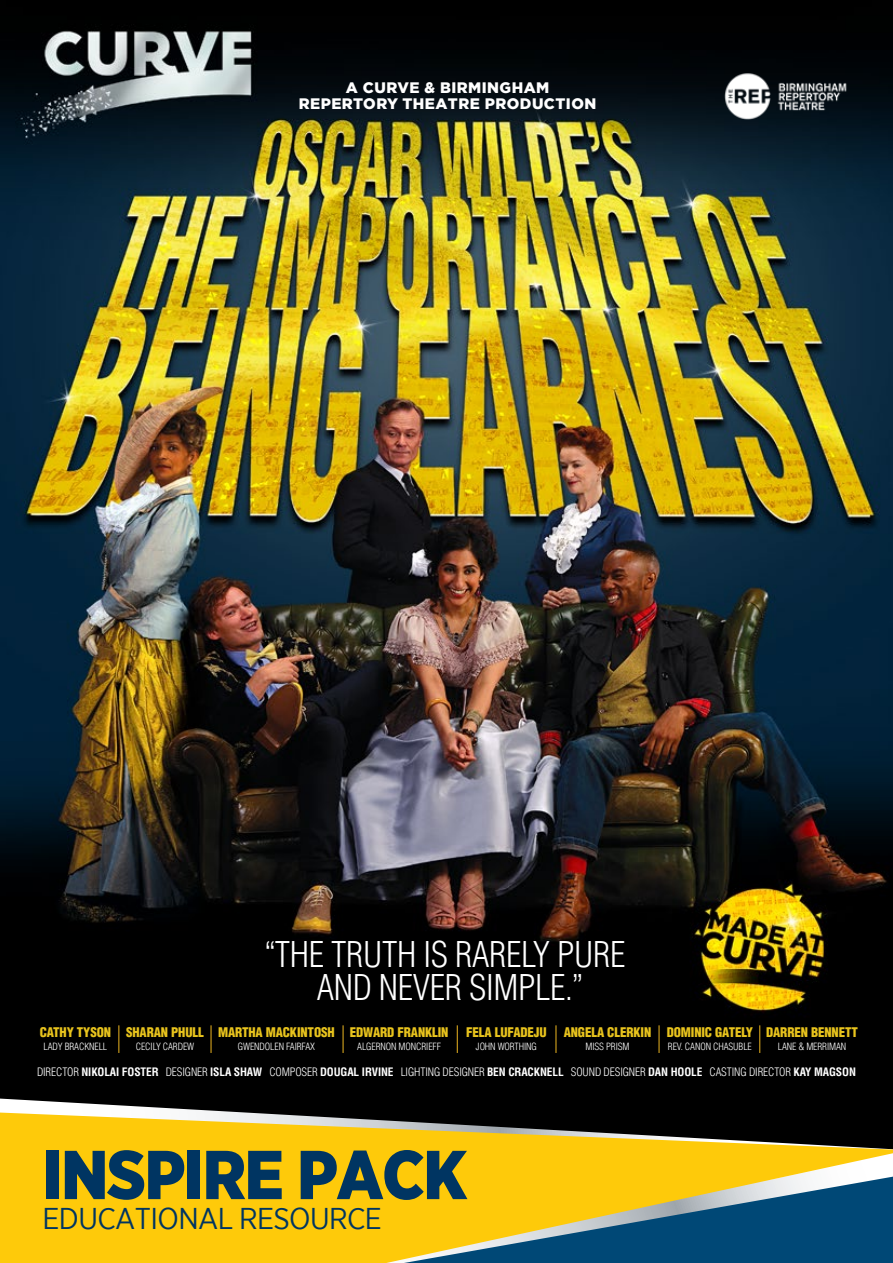
<style>
.page{position:relative;width:893px;height:1263px;background:#fff}
.page>*{position:absolute;margin:0;border:0;box-sizing:border-box;transform-origin:0 0}
.t1{font:900 69px "Gotham Narrow";letter-spacing:-.02em;color:#003562}
.t2{font:300 condensed 34.65px/32.4px "Helvetica";letter-spacing:-.01em;color:#fff;text-align:center}
.t3{font:30px "Gotham Narrow";letter-spacing:-.02em;color:#003562}
.t4{font:900 15.15px/16.2px "Gotham";letter-spacing:.03em;color:#fff;text-align:center}
.t5{font:900 condensed 13.05px "Helvetica";letter-spacing:-.01em;color:#e8c31d}
.t6{font:300 condensed 11.4px "Helvetica";letter-spacing:-.01em;color:#fff}
.t7{font:300 condensed 9.75px "Helvetica";letter-spacing:-.01em;color:#fff}
.s1{font-weight:700}
</style>
<div class="page">
<img style="left:0;top:0;width:893px;height:1098px">
<svg style="left:759px;top:1025px;width:1px;height:28px"></svg>
<hr style="left:658px;top:1025px;width:2px;height:28px;background:#e6b120">
<svg style="left:555px;top:1025px;width:1px;height:28px"></svg>
<svg style="left:457px;top:1025px;width:1px;height:28px"></svg>
<svg style="left:343px;top:1025px;width:1px;height:28px"></svg>
<svg style="left:211px;top:1025px;width:1px;height:28px"></svg>
<svg style="left:118px;top:1025px;width:1px;height:28px"></svg>
<img style="left:723px;top:72px;width:125px;height:49px">
<svg style="left:0;top:1098px;width:893px;height:14px;background:#202020"></svg>
<svg style="left:0;top:1112px;width:893px;height:151px;background:#bca52c"></svg>
<h3 class="t4" style="left:299px;top:79px;width:299px">A CURVE &amp; BIRMINGHAM<br>REPERTORY THEATRE PRODUCTION</h3>
<p class="t5" style="left:40px;top:1024px;width:73px">CATHY TYSON</p>
<p class="t7" style="left:44px;top:1041px;width:65px">LADY BRACKNELL</p>
<p class="t5" style="left:126px;top:1024px;width:79px">SHARAN PHULL</p>
<p class="t7" style="left:136px;top:1041px;width:60px">CECILY CARDEW</p>
<h2 class="t2" style="left:264px;top:938px;width:363px">“THE TRUTH IS RARELY PURE<br>AND NEVER SIMPLE.”</h2>
<p class="t5" style="left:218px;top:1024px;width:118px">MARTHA MACKINTOSH</p>
<p class="t7" style="left:238px;top:1041px;width:79px">GWENDOLEN FAIRFAX</p>
<p class="t5" style="left:350px;top:1024px;width:100px">EDWARD FRANKLIN</p>
<p class="t7" style="left:357px;top:1041px;width:85px">ALGERNON MONCRIEFF</p>
<p class="t5" style="left:466px;top:1024px;width:82px">FELA LUFADEJU</p>
<p class="t7" style="left:476px;top:1041px;width:62px">JOHN WORTHING</p>
<p class="t5" style="left:564px;top:1024px;width:89px">ANGELA CLERKIN</p>
<p class="t7" style="left:585px;top:1041px;width:46px">MISS PRISM</p>
<p class="t5" style="left:667px;top:1024px;width:88px">DOMINIC GATELY</p>
<p class="t7" style="left:668px;top:1041px;width:85px">REV. CANON CHASUBLE</p>
<p class="t5" style="left:766px;top:1024px;width:93px">DARREN BENNETT</p>
<p class="t7" style="left:778px;top:1041px;width:70px">LANE &amp; MERRIMAN</p>
<p class="t6" style="left:37px;top:1065px;width:820px">DIRECTOR <span class="s1">NIKOLAI FOSTER</span> DESIGNER <span class="s1">ISLA SHAW</span> COMPOSER <span class="s1">DOUGAL IRVINE</span> LIGHTING DESIGNER <span class="s1">BEN CRACKNELL</span> SOUND DESIGNER <span class="s1">DAN HOOLE</span> CASTING DIRECTOR <span class="s1">KAY MAGSON</span></p>
<h1 class="t1" style="left:43px;top:1129px;width:426px">INSPIRE PACK</h1>
<h3 class="t3" style="left:43px;top:1200px;width:341px">EDUCATIONAL RESOURCE</h3>
</div>
